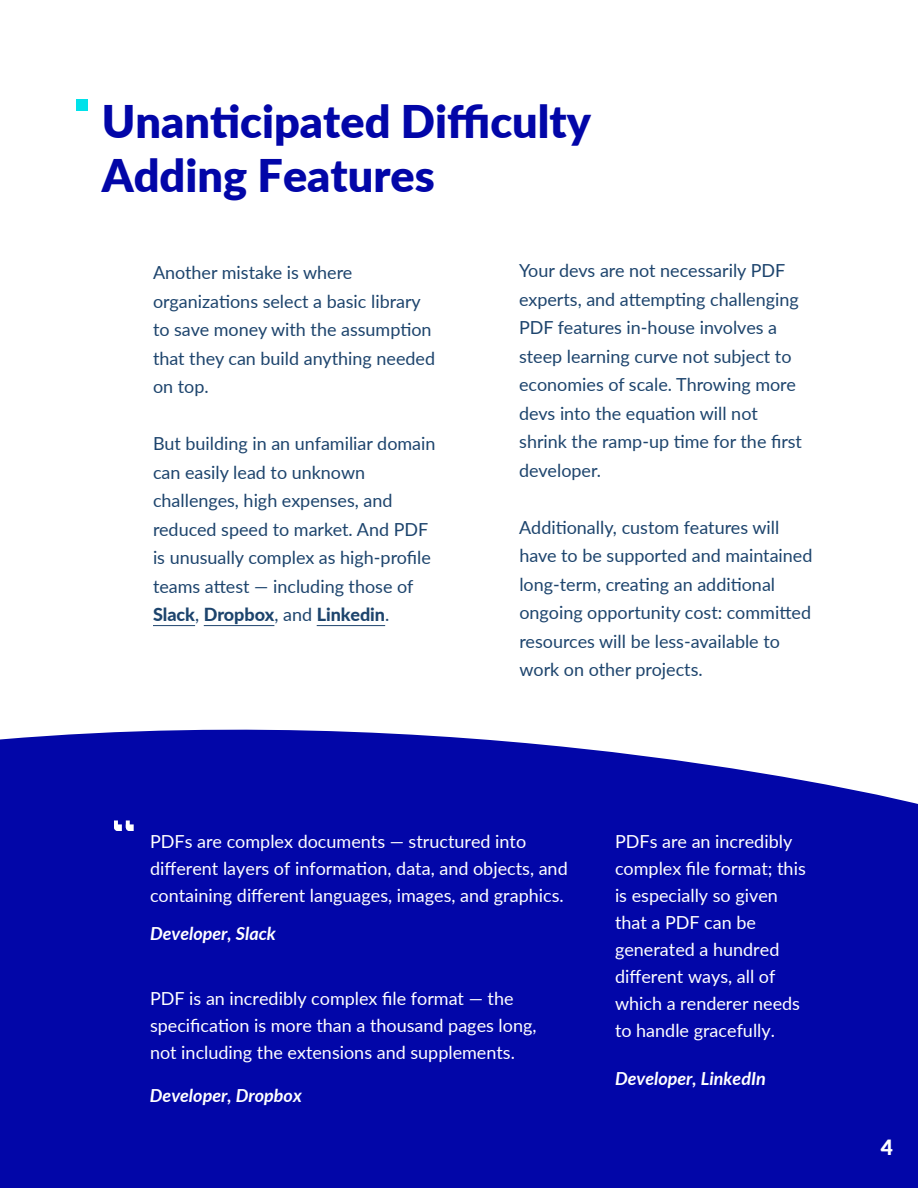
<style>
.page{position:relative;width:918px;height:1188px;background:#fff}
.page>*{position:absolute;margin:0;border:0;box-sizing:border-box;transform-origin:0 0}
.t1{font:900 45px/54px "Lato";color:#0206a8}
.t2{font:900 21px "Lato";color:#fff}
.t3{font:18px/28.5px "Lato";color:#1d446d}
.t4{font:18px/27px "Lato";color:#fff}
.t5{font:italic 700 18px "Lato";color:#fff}
.s1{font-weight:800}
</style>
<div class="page">
<div style="left:0;top:729px;width:918px;height:459px;background:#0206a8"></div>
<div style="left:76px;top:99px;width:12px;height:12px;background:#00e2ea"></div>
<svg style="left:114px;top:820px;width:20px;height:11px"></svg>
<hr style="left:153px;top:625px;width:42px;height:1px;background:#1d446d">
<hr style="left:204px;top:625px;width:70px;height:1px;background:#1d446d">
<hr style="left:317px;top:625px;width:68px;height:1px;background:#1d446d">
<h1 class="t1" style="left:102px;top:92px;width:491px">Unanticipated Difficulty<br>Adding Features</h1>
<p class="t3" style="left:153px;top:258px;width:284px">Another mistake is where organizations select a basic library to save money with the assumption that they can build anything needed on top.</p>
<p class="t3" style="left:153px;top:429px;width:284px">But building in an unfamiliar domain can easily lead to unknown challenges, high expenses, and reduced speed to market. And PDF is unusually complex as high-profile teams attest — including those of<br><span class="s1">Slack</span>, <span class="s1">Dropbox</span>, and <span class="s1">Linkedin</span>.</p>
<p class="t3" style="left:519px;top:256px;width:285px">Your devs are not necessarily PDF experts, and attempting challenging<br>PDF features in-house involves a steep learning curve not subject to economies of scale. Throwing more devs into the equation will not shrink the ramp-up time for the first developer.</p>
<p class="t3" style="left:519px;top:512px;width:295px">Additionally, custom features will have to be supported and maintained long-term, creating an additional ongoing opportunity cost: committed resources will be less-available to work on other projects.</p>
<p class="t4" style="left:150px;top:827px;width:419px">PDFs are complex documents — structured into different layers of information, data, and objects, and containing different languages, images, and graphics.</p>
<p class="t5" style="left:150px;top:920px;width:127px">Developer, Slack</p>
<p class="t4" style="left:150px;top:985px;width:388px">PDF is an incredibly complex file format — the specification is more than a thousand pages long, not including the extensions and supplements.</p>
<p class="t5" style="left:150px;top:1082px;width:153px">Developer, Dropbox</p>
<p class="t4" style="left:615px;top:827px;width:192px">PDFs are an incredibly complex file format; this is especially so given that a PDF can be generated a hundred different ways, all of which a renderer needs to handle gracefully.</p>
<p class="t5" style="left:615px;top:1065px;width:152px">Developer, LinkedIn</p>
<p class="t2" style="left:881px;top:1131px;width:14px">4</p>
</div>
